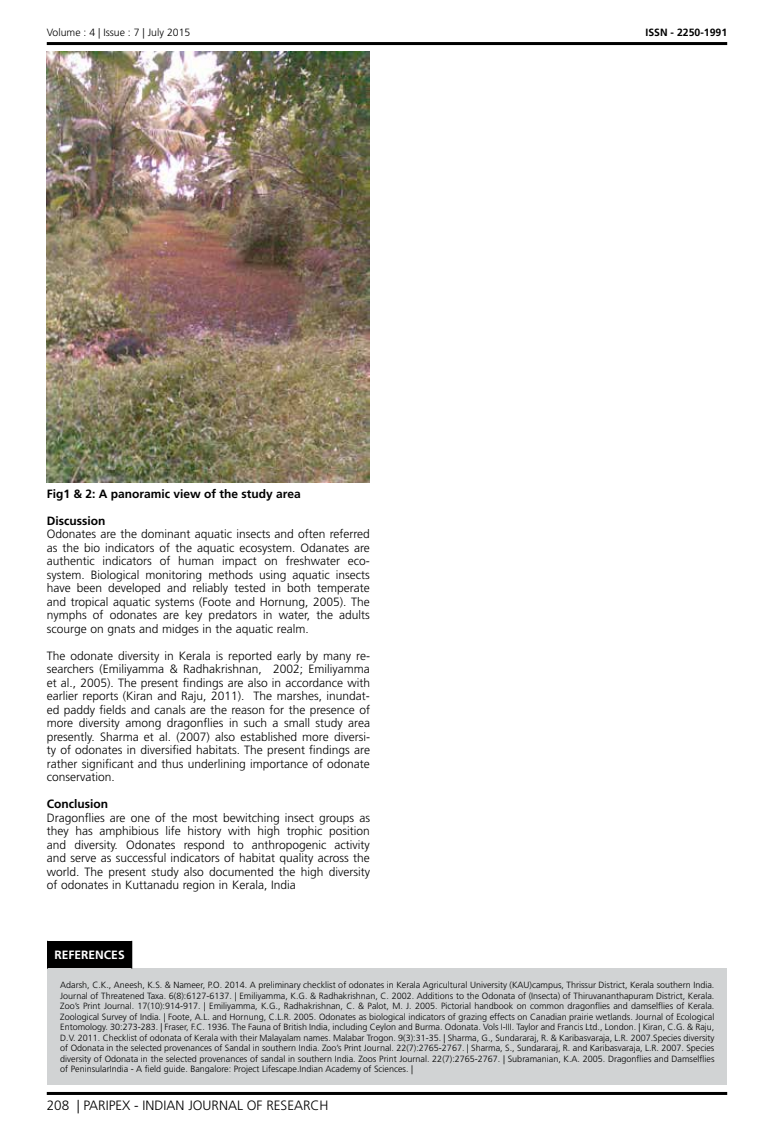
<style>
.page{position:relative;width:774px;height:1136px;background:#fff}
.page>*{position:absolute;margin:0;border:0;box-sizing:border-box;transform-origin:0 0}
.t1{font:300 13.5px "Frutiger LT Std";color:#000}
.t2{font:300 12px/13.5px "Frutiger LT Std";color:#000;text-align:justify}
.t3{font:700 12px "Frutiger LT Std";color:#000}
.t4{font:700 12px "Frutiger LT Std";color:#fff}
.t5{font:300 10.5px "Frutiger LT Std";color:#000}
.t6{font:700 10.5px "Frutiger LT Std";color:#000}
.t7{font:300 9px/10.5px "Frutiger LT Std";color:#000;text-align:justify}
</style>
<div class="page">
<hr style="left:47px;top:42px;width:680px;height:3px;background:#000">
<hr style="left:47px;top:1091px;width:680px;height:3px;background:#000">
<div style="left:48px;top:940px;width:84px;height:28px;background:#000"></div>
<div style="left:48px;top:968px;width:679px;height:116px;background:#d1d3d4"></div>
<svg style="left:47px;top:940px;width:1px;height:28px"></svg>
<img style="left:47px;top:52px;width:323px;height:431px">
<p class="t5" style="left:47px;top:27px;width:145px">Volume : 4 | Issue : 7 | July 2015</p>
<p class="t6" style="left:645px;top:27px;width:83px">ISSN - 2250-1991</p>
<h2 class="t3" style="left:47px;top:486px;width:255px">Fig1 &amp; 2: A panoramic view of the study area</h2>
<h2 class="t3" style="left:47px;top:513px;width:60px">Discussion</h2>
<p class="t2" style="left:47px;top:527px;width:325px">Odonates are the dominant aquatic insects and often referred as the bio indicators of the aquatic ecosystem. Odanates are authentic indicators of human impact on freshwater eco&shy;system. Biological monitoring methods using aquatic insects have been developed and reliably tested in both temperate and tropical aquatic systems (Foote and Hornung, 2005). The nymphs of odonates are key predators in water, the adults scourge on gnats and midges in the aquatic realm.</p>
<p class="t2" style="left:47px;top:649px;width:325px">The odonate diversity in Kerala is reported early by many re&shy;searchers (Emiliyamma &amp; Radhakrishnan, 2002; Emiliyamma et al., 2005). The present findings are also in accordance with earlier reports (Kiran and Raju, 2011). The marshes, inundat&shy;ed paddy fields and canals are the reason for the presence of more diversity among dragonflies in such a small study area presently. Sharma et al. (2007) also established more diversi&shy;ty of odonates in diversified habitats. The present findings are rather significant and thus underlining importance of odonate conservation.</p>
<h2 class="t3" style="left:47px;top:797px;width:63px">Conclusion</h2>
<p class="t2" style="left:47px;top:811px;width:325px">Dragonflies are one of the most bewitching insect groups as they has amphibious life history with high trophic position and diversity. Odonates respond to anthropogenic activity and serve as successful indicators of habitat quality across the world. The present study also documented the high diversity of odonates in Kuttanadu region in Kerala, India</p>
<h2 class="t4" style="left:55px;top:947px;width:72px">REFERENCES</h2>
<p class="t7" style="left:60px;top:979px;width:656px">Adarsh, C.K., Aneesh, K.S. &amp; Nameer, P.O. 2014. A preliminary checklist of odonates in Kerala Agricultural University (KAU)campus, Thrissur District, Kerala southern India.<br>Journal of Threatened Taxa. 6(8):6127-6137. | Emiliyamma, K.G. &amp; Radhakrishnan, C. 2002. Additions to the Odonata of (Insecta) of Thiruvananthapuram District, Kerala.<br>Zoo’s Print Journal. 17(10):914-917. | Emiliyamma, K.G., Radhakrishnan, C. &amp; Palot, M. J. 2005. Pictorial handbook on common dragonflies and damselflies of Kerala.<br>Zoological Survey of India. | Foote, A.L. and Hornung, C.L.R. 2005. Odonates as biological indicators of grazing effects on Canadian prairie wetlands. Journal of Ecological Entomology. 30:273-283. | Fraser, F.C. 1936. The Fauna of British India, including Ceylon and Burma. Odonata. Vols I-III. Taylor and Francis Ltd., London. | Kiran, C.G. &amp; Raju, D.V. 2011. Checklist of odonata of Kerala with their Malayalam names. Malabar Trogon. 9(3):31-35. | Sharma, G., Sundararaj, R. &amp; Karibasvaraja, L.R. 2007.Species diversity of Odonata in the selected provenances of Sandal in southern India. Zoo’s Print Journal. 22(7):2765-2767. | Sharma, S., Sundararaj, R. and Karibasvaraja, L.R. 2007. Species diversity of Odonata in the selected provenances of sandal in southern India. Zoos Print Journal. 22(7):2765-2767. | Subramanian, K.A. 2005. Dragonflies and Damselflies of PeninsularIndia - A field guide. Bangalore: Project Lifescape.Indian Academy of Sciences. |</p>
<h1 class="t1" style="left:47px;top:1097px;width:283px">208 | PARIPEX - INDIAN JOURNAL OF RESEARCH</h1>
</div>
